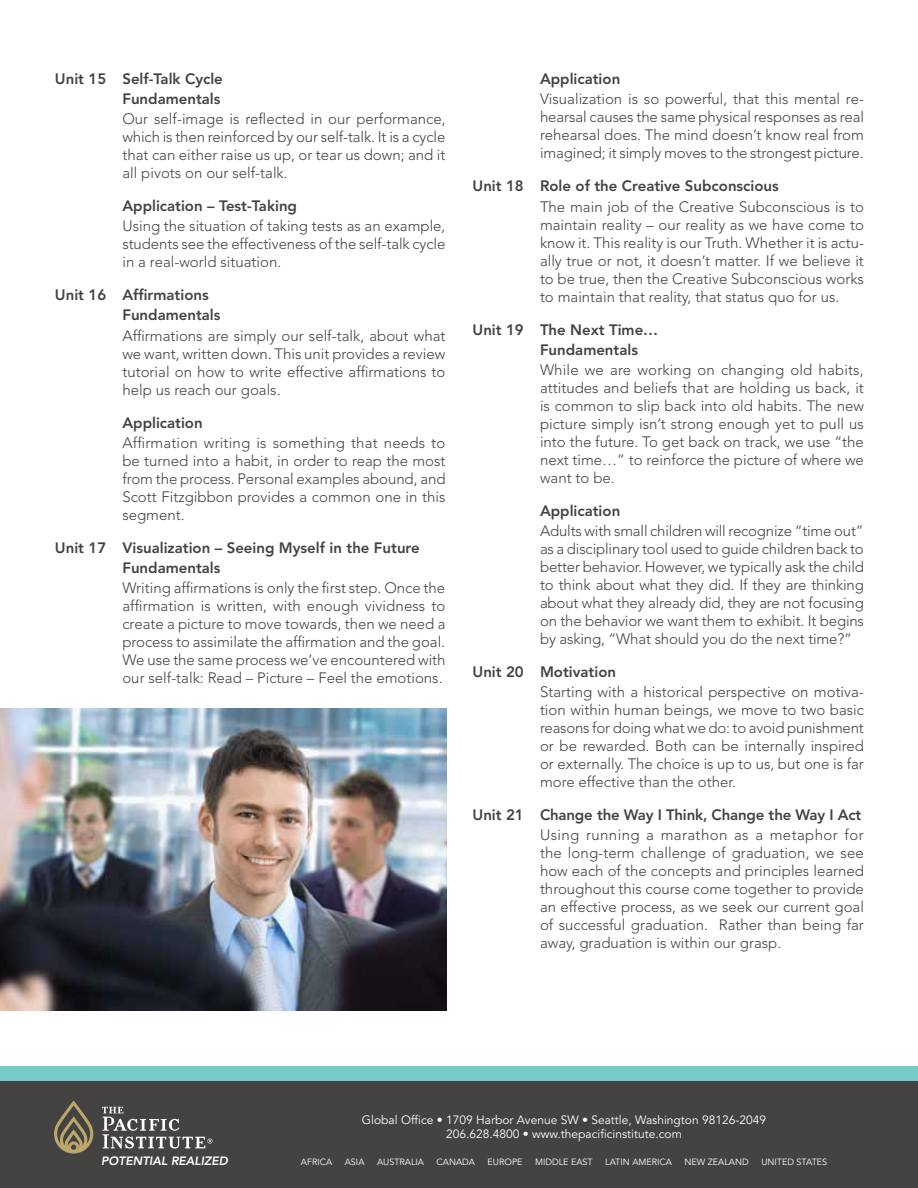
<style>
.page{position:relative;width:918px;height:1188px;background:#fff}
.page>*{position:absolute;margin:0;border:0;box-sizing:border-box;transform-origin:0 0}
.t1{font:300 15px/18px "Avenir";color:#444341;text-align:justify}
.t2{font:800 15px/20.1px "Avenir";color:#444341}
.t3{font:12px/14.4px "Avenir";color:#fff;text-align:center}
.t4{font:italic 800 12px "Avenir";color:#fff}
.t5{font:9px "Avenir";color:#fff}
</style>
<div class="page">
<div style="left:0;top:1066px;width:918px;height:20px;background:#74cbc8"></div>
<div style="left:0;top:1082px;width:918px;height:106px;background:#444341"></div>
<svg style="left:102px;top:1107px;width:110px;height:42px"></svg>
<svg style="left:54px;top:1100px;width:39px;height:54px"></svg>
<img style="left:1px;top:708px;width:445px;height:302px">
<p class="t2" style="left:55px;top:69px;width:169px;text-align:right">Unit 15 Self-Talk Cycle<br>Fundamentals</p>
<p class="t1" style="left:122px;top:110px;width:325px">Our self-image is reflected in our performance, which is then reinforced by our self-talk. It is a cycle that can either raise us up, or tear us down; and it all pivots on our self-talk.</p>
<p class="t2" style="left:122px;top:196px;width:176px">Application – Test-Taking</p>
<p class="t1" style="left:122px;top:217px;width:325px">Using the situation of taking tests as an example, students see the effectiveness of the self-talk cycle in a real-world situation.</p>
<p class="t2" style="left:122px;top:285px;width:100px;text-indent:-68px">Unit 16 Affirmations<br>Fundamentals</p>
<p class="t1" style="left:122px;top:326px;width:325px">Affirmations are simply our self-talk, about what we want, written down. This unit provides a review tutorial on how to write effective affirmations to help us reach our goals.</p>
<p class="t2" style="left:122px;top:412px;width:82px">Application</p>
<p class="t1" style="left:122px;top:434px;width:325px">Affirmation writing is something that needs to be turned into a habit, in order to reap the most from the process. Personal examples abound, and Scott Fitzgibbon provides a common one in this segment.</p>
<p class="t2" style="left:122px;top:537px;width:299px;text-indent:-68px">Unit 17 Visualization – Seeing Myself in the Future<br>Fundamentals</p>
<p class="t1" style="left:122px;top:579px;width:325px">Writing affirmations is only the first step. Once the affirmation is written, with enough vividness to create a picture to move towards, then we need a process to assimilate the affirmation and the goal.<br>We use the same process we’ve encountered with our self-talk: Read – Picture – Feel the emotions.</p>
<p class="t2" style="left:540px;top:69px;width:82px">Application</p>
<p class="t1" style="left:540px;top:90px;width:326px">Visualization is so powerful, that this mental re&shy;hearsal causes the same physical responses as real rehearsal does. The mind doesn’t know real from imagined; it simply moves to the strongest picture.</p>
<p class="t2" style="left:473px;top:176px;width:308px">Unit 18 Role of the Creative Subconscious</p>
<p class="t1" style="left:540px;top:197px;width:326px">The main job of the Creative Subconscious is to maintain reality – our reality as we have come to know it. This reality is our Truth. Whether it is actu&shy;ally true or not, it doesn’t matter. If we believe it to be true, then the Creative Subconscious works to maintain that reality, that status quo for us.</p>
<p class="t2" style="left:540px;top:319px;width:120px;text-indent:-68px">Unit 19 The Next Time…<br>Fundamentals</p>
<p class="t1" style="left:540px;top:361px;width:326px">While we are working on changing old habits, attitudes and beliefs that are holding us back, it is common to slip back into old habits. The new picture simply isn’t strong enough yet to pull us into the future. To get back on track, we use “the next time…” to reinforce the picture of where we want to be.</p>
<p class="t2" style="left:540px;top:501px;width:82px">Application</p>
<p class="t1" style="left:540px;top:522px;width:326px">Adults with small children will recognize “time out” as a disciplinary tool used to guide children back to better behavior. However, we typically ask the child to think about what they did. If they are thinking about what they already did, they are not focusing on the behavior we want them to exhibit. It begins by asking, “What should you do the next time?”</p>
<p class="t2" style="left:473px;top:662px;width:145px">Unit 20 Motivation</p>
<p class="t1" style="left:540px;top:683px;width:326px">Starting with a historical perspective on motiva&shy;tion within human beings, we move to two basic reasons for doing what we do: to avoid punishment or be rewarded. Both can be internally inspired or externally. The choice is up to us, but one is far more effective than the other.</p>
<p class="t2" style="left:473px;top:805px;width:390px">Unit 21 Change the Way I Think, Change the Way I Act</p>
<p class="t1" style="left:540px;top:826px;width:326px">Using running a marathon as a metaphor for the long-term challenge of graduation, we see how each of the concepts and principles learned throughout this course come together to provide an effective process, as we seek our current goal of successful graduation. Rather than being far away, graduation is within our grasp.</p>
<p class="t3" style="left:362px;top:1113px;width:406px">GLOBAL OFFICE • 1709 HARBOR AVENUE SW • SEATTLE, WASHINGTON 98126-2049<br>206.628.4800 • WWW.THEPACIFICINSTITUTE.COM</p>
<p class="t4" style="left:101px;top:1153px;width:128px">POTENTIAL REALIZED</p>
<p class="t5" style="left:301px;top:1157px;width:31px">AFRICA</p>
<p class="t5" style="left:345px;top:1157px;width:20px">ASIA</p>
<p class="t5" style="left:377px;top:1157px;width:47px">AUSTRALIA</p>
<p class="t5" style="left:437px;top:1157px;width:39px">CANADA</p>
<p class="t5" style="left:488px;top:1157px;width:35px">EUROPE</p>
<p class="t5" style="left:535px;top:1157px;width:59px">MIDDLE EAST</p>
<p class="t5" style="left:605px;top:1157px;width:67px">LATIN AMERICA</p>
<p class="t5" style="left:685px;top:1157px;width:8px">NEW</p>
<p class="t5" style="left:708px;top:1157px;width:42px">ZEALAND</p>
<p class="t5" style="left:761px;top:1157px;width:62px">U NITED STATES</p>
</div>
